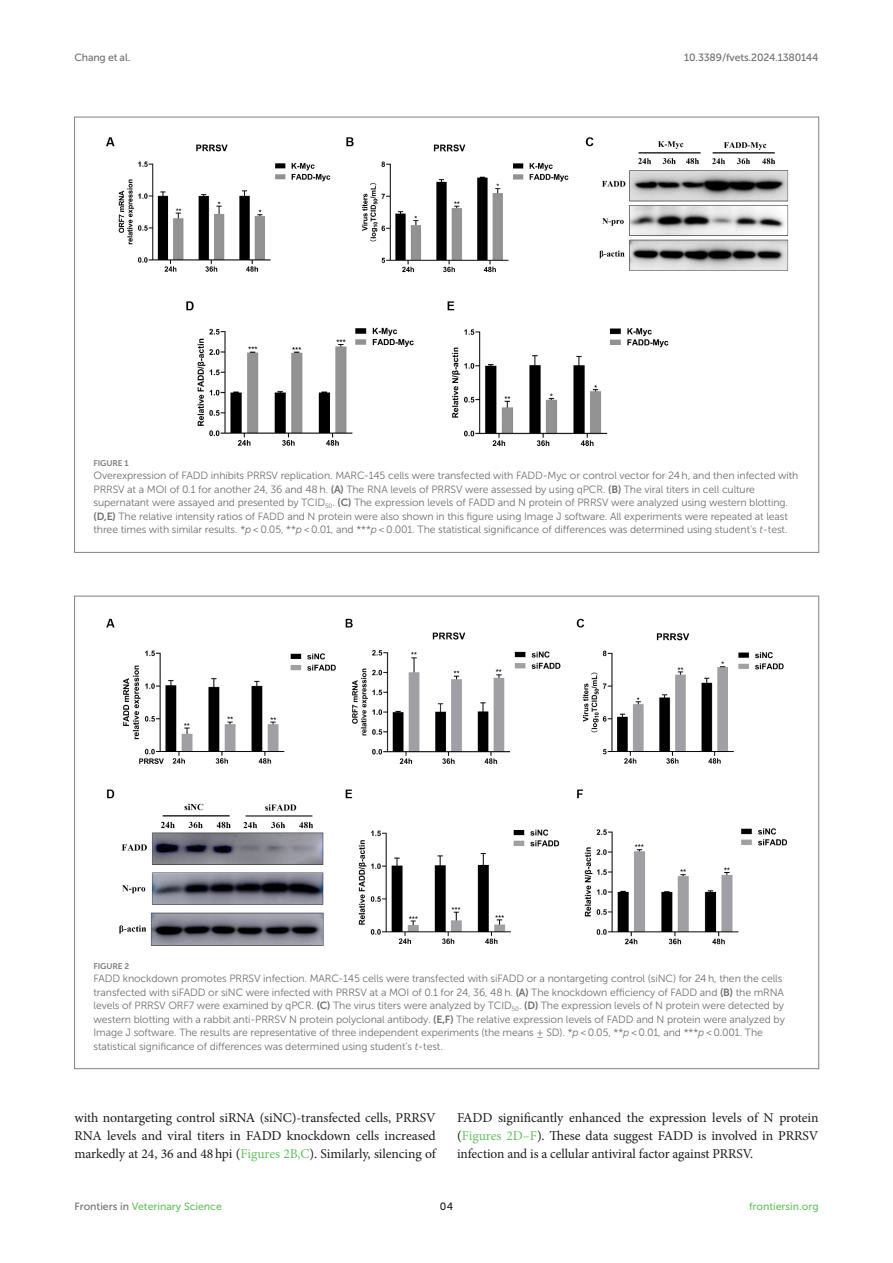
<style>
.page{position:relative;width:893px;height:1263px;background:#fff}
.page>*{position:absolute;margin:0;border:0;box-sizing:border-box;transform-origin:0 0}
.TEXT_FLUSH{font:13.5px/18px "Minion Pro";letter-spacing:-.005em;color:#1b1c1b;text-align:justify}
.FIG_LEG{font:10.5px/13.5px "Museo Sans 300";letter-spacing:-.01em;color:#706f70}
.t1{font:10.5px "Museo Sans 500";color:#65c161}
.t2{font:10.5px "Museo Sans 500";letter-spacing:-.015em;color:#706f70}
.t3{font:10.5px "Museo Sans 500";color:#1b1c1b}
.FIG_HD{font:8.25px "Museo Sans 700";letter-spacing:-.01em;color:#7e7f7f}
.s1{font-family:"Museo Sans 700"}
.s2{font-style:italic}
.s3{color:#65c161}
.s4{color:#706f70}
</style>
<div class="page">
<img style="left:106px;top:137px;width:683px;height:309px">
<img style="left:106px;top:618px;width:682px;height:328px">
<p class="t2" style="left:74px;top:51px;width:57px">Chang et al.</p>
<p class="t2" style="left:684px;top:51px;width:136px">10.3389/fvets.2024.1380144</p>
<p class="FIG_HD" style="left:94px;top:458px;width:37px">FIGURE 1</p>
<p class="FIG_LEG" style="left:94px;top:469px;width:706px">Overexpression of FADD inhibits PRRSV replication. MARC-145 cells were transfected with FADD-Myc or control vector for 24 h, and then infected with PRRSV at a MOI of 0.1 for another 24, 36 and 48 h. <span class="s1">(A)</span> The RNA levels of PRRSV were assessed by using qPCR. <span class="s1">(B)</span> The viral titers in cell culture supernatant were assayed and presented by TCID<sub>50</sub>. <span class="s1">(C)</span> The expression levels of FADD and N protein of PRRSV were analyzed using western blotting. <span class="s1">(D,E)</span> The relative intensity ratios of FADD and N protein were also shown in this figure using Image J software. All experiments were repeated at least three times with similar results. *<span class="s2">p</span> &lt; 0.05, **<span class="s2">p</span> &lt; 0.01, and ***<span class="s2">p</span> &lt; 0.001. The statistical significance of differences was determined using student’s <span class="s2">t</span>-test.</p>
<p class="FIG_HD" style="left:94px;top:961px;width:37px">FIGURE 2</p>
<p class="FIG_LEG" style="left:94px;top:972px;width:693px">FADD knockdown promotes PRRSV infection. MARC-145 cells were transfected with siFADD or a nontargeting control (siNC) for 24 h, then the cells transfected with siFADD or siNC were infected with PRRSV at a MOI of 0.1 for 24, 36, 48 h. <span class="s1">(A)</span> The knockdown efficiency of FADD and <span class="s1">(B)</span> the mRNA levels of PRRSV ORF7 were examined by qPCR. <span class="s1">(C)</span> The virus titers were analyzed by TCID<sub>50</sub>. <span class="s1">(D)</span> The expression levels of N protein were detected by western blotting with a rabbit anti-PRRSV N protein polyclonal antibody. <span class="s1">(E,F)</span> The relative expression levels of FADD and N protein were analyzed by Image J software. The results are representative of three independent experiments (the means ± SD). *<span class="s2">p</span> &lt; 0.05, **<span class="s2">p</span> &lt; 0.01, and ***<span class="s2">p</span> &lt; 0.001. The statistical significance of differences was determined using student’s <span class="s2">t</span>-test.</p>
<p class="TEXT_FLUSH" style="left:74px;top:1109px;width:363px">with nontargeting control siRNA (siNC)-transfected cells, PRRSV RNA levels and viral titers in FADD knockdown cells increased markedly at 24, 36 and 48hpi (<span class="s3">Figures 2B,C</span>). Similarly, silencing of</p>
<p class="TEXT_FLUSH" style="left:457px;top:1109px;width:363px">FADD significantly enhanced the expression levels of N protein (<span class="s3">Figures 2D–F</span>). These data suggest FADD is involved in PRRSV infection and is a cellular antiviral factor against PRRSV.</p>
<p class="t1" style="left:74px;top:1200px;width:149px"><span class="s4">Frontiers in</span> Veterinary Science</p>
<p class="t3" style="left:440px;top:1200px;width:15px">04</p>
<p class="t1" style="left:749px;top:1200px;width:71px">frontiersin.org</p>
</div>
